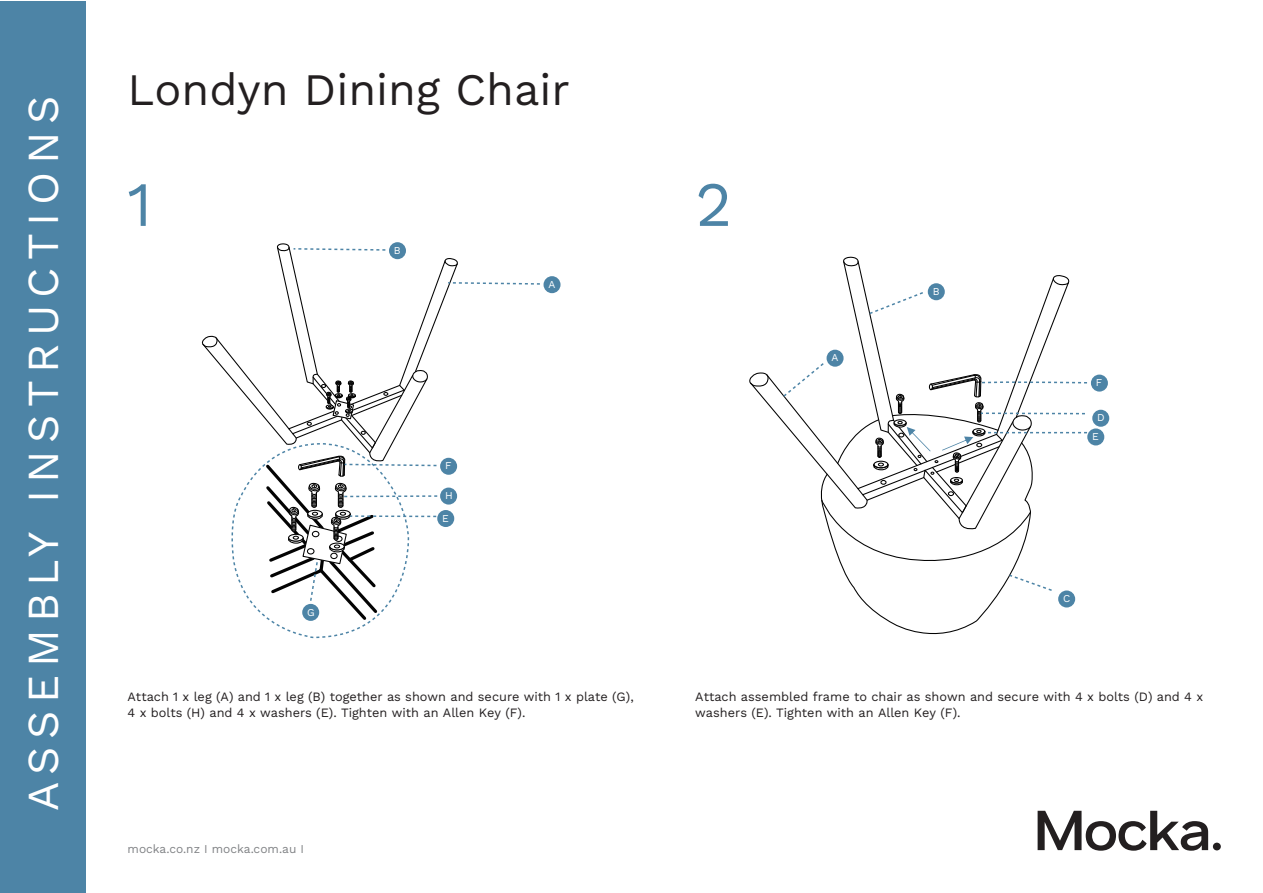
<style>
.page{position:relative;width:1263px;height:893px;background:#fff}
.page>*{position:absolute;margin:0;border:0;box-sizing:border-box;transform-origin:0 0}
.t1{font:63px "Work Sans";color:#4d84a6}
.t2{font:45px "Work Sans";color:#231f20}
.t3{font:44.25px "Work Sans";letter-spacing:.17em;color:#fff}
.t4{font:12.75px/15.3px "Work Sans";color:#231f20}
.t5{font:12px "Work Sans";color:#808285}
.t6{font:10.5px/18.8px "Work Sans";color:#fff;text-align:center}
</style>
<div class="page">
<div style="left:0;top:1px;width:85px;height:891px;background:#4d84a6"></div>
<svg style="left:1037px;top:811px;width:171px;height:40px"></svg>
<div style="left:1213px;top:843px;width:8px;height:7px;background:#231f20;border-radius:50%"></div>
<svg style="left:749px;top:256px;width:339px;height:379px"></svg>
<div style="left:543px;top:276px;width:17px;height:17px;background:#4d84a6;border-radius:50%"></div>
<svg style="left:201px;top:243px;width:339px;height:396px"></svg>
<div style="left:389px;top:242px;width:17px;height:17px;background:#4d84a6;border-radius:50%"></div>
<div style="left:826px;top:350px;width:17px;height:17px;background:#4d84a6;border-radius:50%"></div>
<div style="left:928px;top:283px;width:17px;height:17px;background:#4d84a6;border-radius:50%"></div>
<div style="left:1091px;top:375px;width:17px;height:17px;background:#4d84a6;border-radius:50%"></div>
<div style="left:1092px;top:410px;width:17px;height:17px;background:#4d84a6;border-radius:50%"></div>
<div style="left:1087px;top:428px;width:17px;height:17px;background:#4d84a6;border-radius:50%"></div>
<div style="left:1058px;top:590px;width:17px;height:17px;background:#4d84a6;border-radius:50%"></div>
<div style="left:440px;top:488px;width:17px;height:17px;background:#4d84a6;border-radius:50%"></div>
<div style="left:437px;top:510px;width:17px;height:17px;background:#4d84a6;border-radius:50%"></div>
<div style="left:302px;top:604px;width:17px;height:17px;background:#4d84a6;border-radius:50%"></div>
<h3 class="t3" style="left:10px;top:811px;width:717px;rotate:-90deg">ASSEMBLY INSTRUCTIONS</h3>
<h2 class="t2" style="left:128px;top:56px;width:444px">Londyn Dining Chair</h2>
<h1 class="t1" style="left:128px;top:157px;width:26px">1</h1>
<h1 class="t1" style="left:695px;top:157px;width:38px">2</h1>
<p class="t6" style="left:394px;top:240px;width:8px">B</p>
<p class="t6" style="left:307px;top:602px;width:9px">G</p>
<p class="t6" style="left:445px;top:456px;width:8px">F</p>
<p class="t6" style="left:442px;top:484px;width:12px;line-height:22.5px;text-align:left">H<br>E</p>
<p class="t6" style="left:548px;top:274px;width:8px">A</p>
<p class="t6" style="left:831px;top:348px;width:8px">A</p>
<p class="t6" style="left:933px;top:281px;width:8px">B</p>
<p class="t6" style="left:1096px;top:373px;width:8px">F</p>
<p class="t6" style="left:1092px;top:408px;width:14px">D<br>E</p>
<p class="t6" style="left:1063px;top:589px;width:9px">C</p>
<p class="t4" style="left:128px;top:689px;width:508px">Attach 1 x leg (A) and 1 x leg (B) together as shown and secure with 1 x plate (G),<br>4 x bolts (H) and 4 x washers (E). Tighten with an Allen Key (F).</p>
<p class="t4" style="left:695px;top:689px;width:509px">Attach assembled frame to chair as shown and secure with 4 x bolts (D) and 4 x washers (E). Tighten with an Allen Key (F).</p>
<p class="t5" style="left:128px;top:840px;width:178px">mocka.co.nz I mocka.com.au I</p>
</div>
